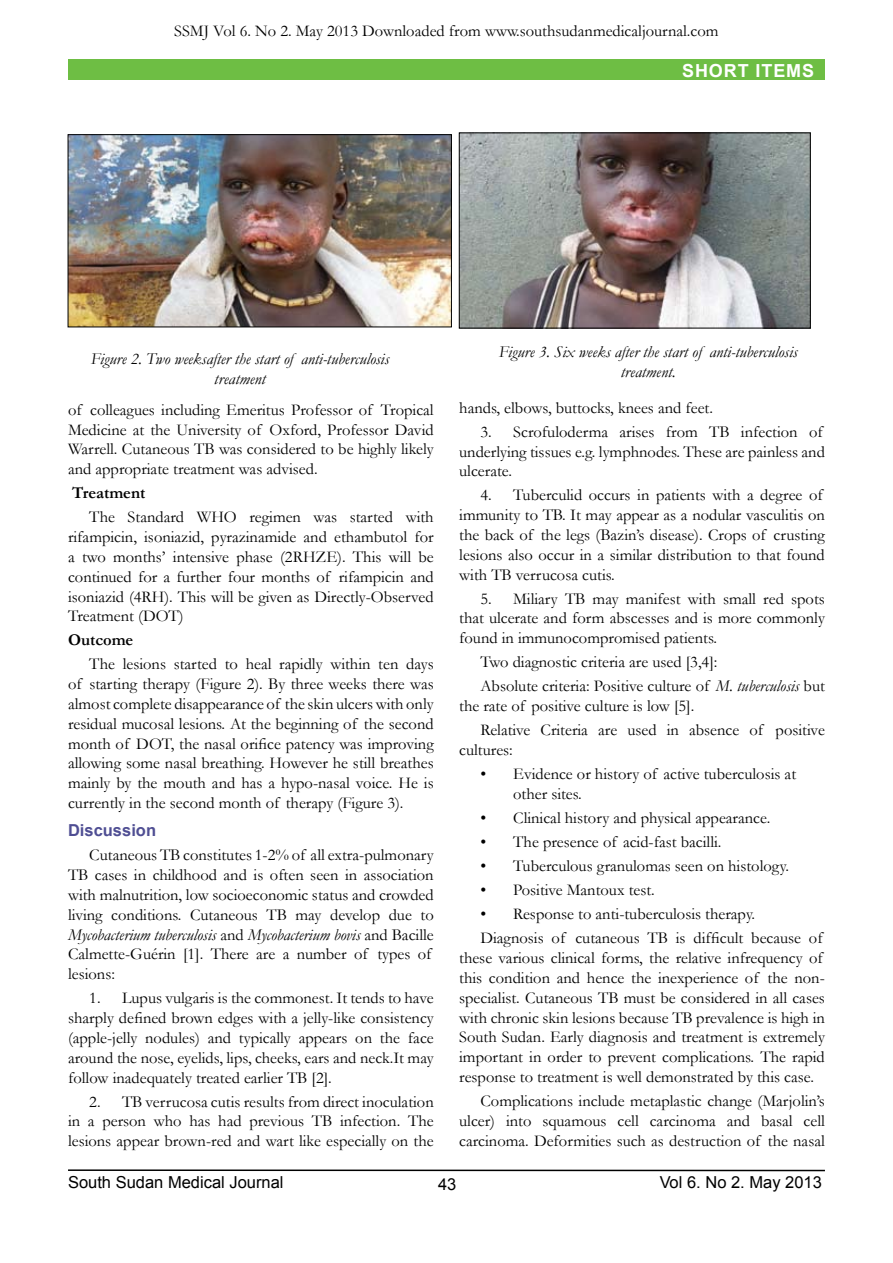
<style>
.page{position:relative;width:893px;height:1263px;background:#fff}
.page>*{position:absolute;margin:0;border:0;box-sizing:border-box;transform-origin:0 0}
.t1{font:700 18px "Arial";letter-spacing:.05em;color:#fff}
.t2{font:16.5px/19.8px "Garamond";color:#000}
.t3{font:italic 16.5px/19.8px "Garamond";color:#000;text-align:center}
.t4{font:16.5px "Arial";color:#000}
.t5{font:700 16.5px "Garamond";color:#000}
.t6{font:700 16.5px "Arial";color:#4f4e93}
.s1{font-style:italic}
</style>
<div class="page">
<hr style="left:68px;top:1169px;width:757px;height:2px;background:#000">
<div style="left:68px;top:60px;width:757px;height:20px;background:#6ebe44"></div>
<img style="left:70px;top:136px;width:380px;height:189px">
<div style="left:68px;top:134px;width:384px;height:193px;border:1px solid #000"></div>
<img style="left:461px;top:134px;width:348px;height:192px">
<div style="left:459px;top:132px;width:352px;height:196px;border:1px solid #000"></div>
<p class="t2" style="left:174px;top:21px;width:546px">SSMJ Vol 6. No 2. May 2013 Downloaded from www.southsudanmedicaljournal.com</p>
<p class="t1" style="left:682px;top:58px;width:41px">SHORT</p>
<p class="t1" style="left:755px;top:58px;width:60px">ITEMS</p>
<p class="t3" style="left:91px;top:349px;width:300px">Figure 2. Two weeksafter the start of anti-tuberculosis treatment</p>
<p class="t3" style="left:499px;top:342px;width:300px">Figure 3. Six weeks after the start of anti-tuberculosis treatment.</p>
<p class="t2" style="left:68px;top:399px;width:367px;text-align:justify">of colleagues including Emeritus Professor of Tropical Medicine at the University of Oxford, Professor David Warrell. Cutaneous TB was considered to be highly likely and appropriate treatment was advised.</p>
<p class="t5" style="left:72px;top:482px;width:74px">Treatment</p>
<p class="t2" style="left:68px;top:507px;width:367px;text-align:justify;text-indent:21px">The Standard WHO regimen was started with rifampicin, isoniazid, pyrazinamide and ethambutol for a two months’ intensive phase (2RHZE). This will be continued for a further four months of rifampicin and isoniazid (4RH). This will be given as Directly-Observed Treatment (DOT)</p>
<p class="t5" style="left:68px;top:629px;width:67px">Outcome</p>
<p class="t2" style="left:68px;top:654px;width:367px;text-align:justify;text-indent:21px">The lesions started to heal rapidly within ten days of starting therapy (Figure 2). By three weeks there was almost complete disappearance of the skin ulcers with only residual mucosal lesions. At the beginning of the second month of DOT, the nasal orifice patency was improving allowing some nasal breathing. However he still breathes mainly by the mouth and has a hypo-nasal voice. He is currently in the second month of therapy (Figure 3).</p>
<p class="t6" style="left:68px;top:819px;width:90px">Discussion</p>
<p class="t2" style="left:68px;top:845px;width:367px;text-indent:21px">Cutaneous TB constitutes 1-2% of all extra-pulmonary TB cases in childhood and is often seen in association with malnutrition, low socioeconomic status and crowded living conditions. Cutaneous TB may develop due to <span class="s1">Mycobacterium tuberculosis</span> and <span class="s1">Mycobacterium bovis</span> and Bacille Calmette-Guérin [1]. There are a number of types of lesions:</p>
<p class="t2" style="left:68px;top:988px;width:367px;text-align:justify;text-indent:21px">1. Lupus vulgaris is the commonest. It tends to have sharply defined brown edges with a jelly-like consistency (apple-jelly nodules) and typically appears on the face around the nose, eyelids, lips, cheeks, ears and neck.It may follow inadequately treated earlier TB [2].</p>
<p class="t2" style="left:68px;top:1091px;width:367px;text-align:justify;text-indent:21px">2. TB verrucosa cutis results from direct inoculation in a person who has had previous TB infection. The lesions appear brown-red and wart like especially on the</p>
<p class="t2" style="left:459px;top:397px;width:255px">hands, elbows, buttocks, knees and feet.</p>
<p class="t2" style="left:459px;top:421px;width:367px;text-indent:21px">3. Scrofuloderma arises from TB infection of underlying tissues e.g. lymphnodes. These are painless and ulcerate.</p>
<p class="t2" style="left:459px;top:485px;width:367px;text-indent:21px">4. Tuberculid occurs in patients with a degree of immunity to TB. It may appear as a nodular vasculitis on the back of the legs (Bazin’s disease). Crops of crusting lesions also occur in a similar distribution to that found with TB verrucosa cutis.</p>
<p class="t2" style="left:459px;top:588px;width:367px;text-align:justify;text-indent:21px">5. Miliary TB may manifest with small red spots that ulcerate and form abscesses and is more commonly found in immunocompromised patients.</p>
<p class="t2" style="left:480px;top:650px;width:346px;line-height:24px">Two diagnostic criteria are used [3,4]:<br>Absolute criteria: Positive culture of <span class="s1">M. tuberculosis</span> but</p>
<p class="t2" style="left:480px;top:694px;width:346px;line-height:24px;text-indent:-21px">the rate of positive culture is low [5].<br>Relative Criteria are used in absence of positive</p>
<p class="t2" style="left:459px;top:739px;width:55px">cultures:</p>
<p class="t2" style="left:513px;top:764px;width:284px;text-indent:-33px">• Evidence or history of active tuberculosis at other sites.</p>
<p class="t2" style="left:480px;top:807px;width:291px">• Clinical history and physical appearance.</p>
<p class="t2" style="left:480px;top:831px;width:243px">• The presence of acid-fast bacilli.</p>
<p class="t2" style="left:480px;top:855px;width:310px">• Tuberculous granulomas seen on histology.</p>
<p class="t2" style="left:480px;top:880px;width:176px">• Positive Mantoux test.</p>
<p class="t2" style="left:480px;top:902px;width:344px;line-height:24px">• Response to anti-tuberculosis therapy.<br>Diagnosis of cutaneous TB is difficult because of</p>
<p class="t2" style="left:459px;top:947px;width:367px">these various clinical forms, the relative infrequency of this condition and hence the inexperience of the non&shy;specialist. Cutaneous TB must be considered in all cases with chronic skin lesions because TB prevalence is high in South Sudan. Early diagnosis and treatment is extremely important in order to prevent complications. The rapid response to treatment is well demonstrated by this case.</p>
<p class="t2" style="left:459px;top:1090px;width:367px;text-align:justify;text-indent:21px">Complications include metaplastic change (Marjolin’s ulcer) into squamous cell carcinoma and basal cell carcinoma. Deformities such as destruction of the nasal</p>
<p class="t4" style="left:68px;top:1172px;width:217px">South Sudan Medical Journal</p>
<p class="t4" style="left:660px;top:1172px;width:164px">Vol 6. No 2. May 2013</p>
<p class="t4" style="left:438px;top:1173px;width:20px">43</p>
</div>
